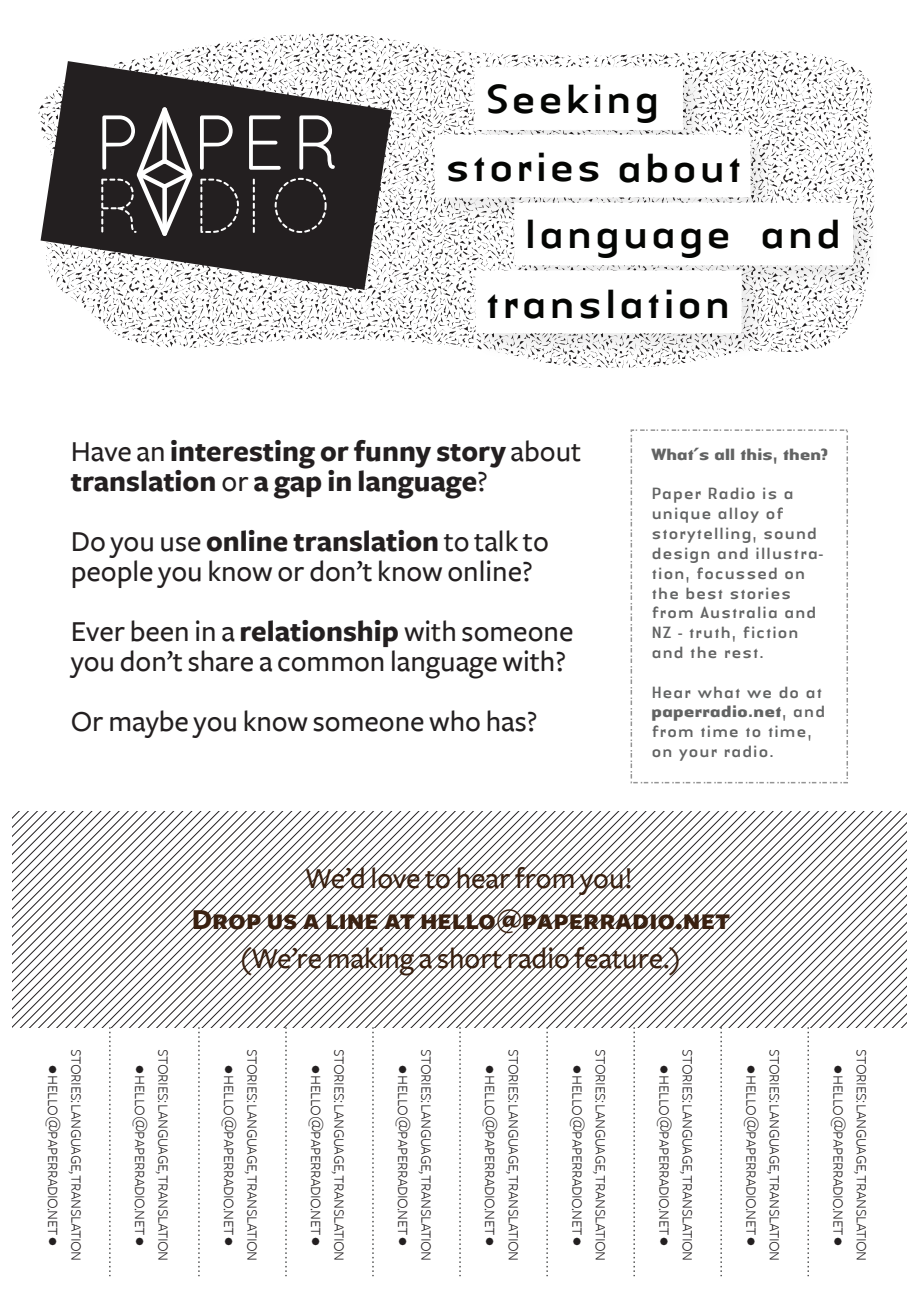
<style>
.page{position:relative;width:919px;height:1289px;background:#fff}
.page>*{position:absolute;margin:0;border:0;box-sizing:border-box;transform-origin:0 0}
.t1{font:42.45px "LT Authentic Sans";color:#040503}
.t2{font:500 30px/30px "Freight Sans";color:#231f20}
.t3{font:700 30px/30px "Freight Sans";color:#231f20}
.t4{font:500 30px "Freight Sans";color:#3a2111}
.t5{font:30px "Freight Sans Bold SC";color:#3a2111}
.t6{font:19.5px "Freight Sans Light SC";letter-spacing:-.03em;color:#231f20}
.t7{font:16.95px/19.8px "LT Authentic Sans";letter-spacing:-.01em;color:#626363}
.t8{font:700 16.95px "LT Authentic Sans";letter-spacing:-.03em;color:#626363}
.s1{font-weight:500}
.s2{font-weight:700}
</style>
<div class="page">
<svg style="left:13px;top:811px;width:893px;height:216px"></svg>
<svg style="left:807px;top:1027px;width:2px;height:249px"></svg>
<svg style="left:720px;top:1027px;width:2px;height:249px"></svg>
<svg style="left:633px;top:1027px;width:2px;height:249px"></svg>
<div style="left:630px;top:429px;width:218px;height:354px;background:#fff;border:2px dashed #949494"></div>
<svg style="left:546px;top:1027px;width:2px;height:249px"></svg>
<svg style="left:459px;top:1027px;width:2px;height:249px"></svg>
<svg style="left:372px;top:1027px;width:2px;height:249px"></svg>
<svg style="left:285px;top:1027px;width:2px;height:249px"></svg>
<svg style="left:38px;top:34px;width:775px;height:334px"></svg>
<svg style="left:109px;top:1027px;width:2px;height:249px"></svg>
<img style="left:423px;top:55px;width:452px;height:311px">
<div style="left:475px;top:67px;width:208px;height:63px;background:#fff"></div>
<div style="left:435px;top:135px;width:315px;height:62px;background:#fff"></div>
<div style="left:476px;top:270px;width:265px;height:63px;background:#fff"></div>
<div style="left:514px;top:202px;width:338px;height:63px;background:#fff"></div>
<svg style="left:198px;top:1027px;width:2px;height:249px"></svg>
<svg style="left:41px;top:61px;width:350px;height:229px;fill:#231f20"></svg>
<svg style="left:249px;top:115px;width:32px;height:55px"></svg>
<svg style="left:299px;top:115px;width:36px;height:55px"></svg>
<svg style="left:253px;top:179px;width:2px;height:54px"></svg>
<svg style="left:275px;top:178px;width:51px;height:55px;background:#343031"></svg>
<svg style="left:101px;top:104px;width:138px;height:141px;background:#484546"></svg>
<h1 class="t1" style="left:485px;top:72px;width:177px">Seeking</h1>
<h1 class="t1" style="left:444px;top:139px;width:300px">stories about</h1>
<h1 class="t1" style="left:523px;top:207px;width:320px">language and</h1>
<h1 class="t1" style="left:484px;top:277px;width:248px">translation</h1>
<h2 class="t3" style="left:71px;top:437px;width:512px"><span class="s1">Have an</span> interesting or funny story <span class="s1">about </span>translation <span class="s1">or</span> a gap in language<span class="s1">?</span></h2>
<h2 class="t2" style="left:71px;top:527px;width:479px">Do you use <span class="s2">online translation</span> to talk to people you know or don’t know online?</h2>
<h2 class="t2" style="left:71px;top:617px;width:504px">Ever been in a <span class="s2">relationship</span> with someone you don’t share a common language with?</h2>
<h2 class="t2" style="left:71px;top:707px;width:468px">Or maybe you know someone who has?</h2>
<p class="t8" style="left:651px;top:443px;width:178px">What’s all this, then?</p>
<p class="t7" style="left:651px;top:483px;width:174px">Paper Radio is a unique alloy of storytelling, sound design and illustra&shy;tion, focussed on the best stories from Australia and<br>NZ - truth, fiction and the rest.</p>
<p class="t7" style="left:651px;top:681px;width:176px">Hear what we do at <span class="s2">paperradio.net</span>, and from time to time, on your radio.</p>
<p class="t6" style="left:65px;top:1065px;width:182px;rotate:90deg">• hello@paperradio.net •</p>
<p class="t6" style="left:88px;top:1049px;width:213px;rotate:90deg">stories: language, translation</p>
<h2 class="t4" style="left:305px;top:862px;width:329px">We’d love to hear from you!</h2>
<h2 class="t5" style="left:192px;top:903px;width:540px">Drop us a line at hello@paperradio.net</h2>
<h2 class="t4" style="left:240px;top:942px;width:442px">(We’re making a short radio feature.)</h2>
<p class="t6" style="left:152px;top:1065px;width:182px;rotate:90deg">• hello@paperradio.net •</p>
<p class="t6" style="left:175px;top:1049px;width:213px;rotate:90deg">stories: language, translation</p>
<p class="t6" style="left:241px;top:1065px;width:182px;rotate:90deg">• hello@paperradio.net •</p>
<p class="t6" style="left:264px;top:1049px;width:213px;rotate:90deg">stories: language, translation</p>
<p class="t6" style="left:328px;top:1065px;width:182px;rotate:90deg">• hello@paperradio.net •</p>
<p class="t6" style="left:351px;top:1049px;width:213px;rotate:90deg">stories: language, translation</p>
<p class="t6" style="left:415px;top:1065px;width:182px;rotate:90deg">• hello@paperradio.net •</p>
<p class="t6" style="left:438px;top:1049px;width:213px;rotate:90deg">stories: language, translation</p>
<p class="t6" style="left:502px;top:1065px;width:182px;rotate:90deg">• hello@paperradio.net •</p>
<p class="t6" style="left:525px;top:1049px;width:213px;rotate:90deg">stories: language, translation</p>
<p class="t6" style="left:589px;top:1065px;width:182px;rotate:90deg">• hello@paperradio.net •</p>
<p class="t6" style="left:612px;top:1049px;width:213px;rotate:90deg">stories: language, translation</p>
<p class="t6" style="left:676px;top:1065px;width:182px;rotate:90deg">• hello@paperradio.net •</p>
<p class="t6" style="left:699px;top:1049px;width:213px;rotate:90deg">stories: language, translation</p>
<p class="t6" style="left:763px;top:1065px;width:182px;rotate:90deg">• hello@paperradio.net •</p>
<p class="t6" style="left:786px;top:1049px;width:213px;rotate:90deg">stories: language, translation</p>
<p class="t6" style="left:850px;top:1065px;width:182px;rotate:90deg">• hello@paperradio.net •</p>
<p class="t6" style="left:873px;top:1049px;width:213px;rotate:90deg">stories: language, translation</p>
</div>
